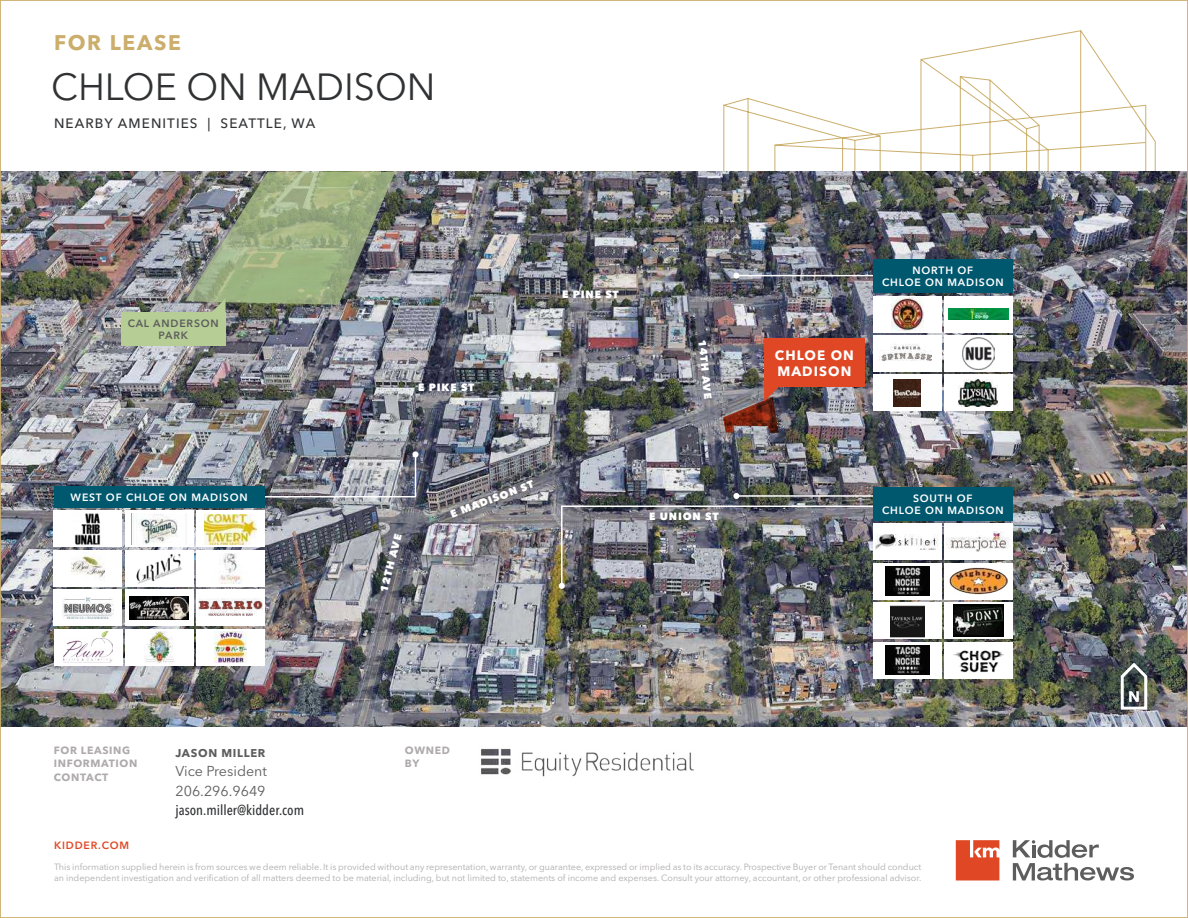
<style>
.page{position:relative;width:1188px;height:918px;background:#fff}
.page>*{position:absolute;margin:0;border:0;box-sizing:border-box;transform-origin:0 0}
.Property_Name_-_Char{font:37.5px "Avenir Next LT Pro";color:#313234}
.For_Lease___Sale__Af{font:700 21px "Avenir Next LT Pro";letter-spacing:.08em;color:#cbae6b}
.Contact_Info_-_Ash{font:14.25px "Avenir Next LT Pro";color:#5e5d5d}
.Contact_Info_-_Ash-2{font:500 condensed 14.25px "Avenir Next LT Pro";color:#313234}
.Property_Address_-_C{font:500 13.5px "Avenir Next LT Pro";letter-spacing:.08em;color:#313234}
.Subject_Property_Cal{font:700 13.5px/16.5px "Avenir Next LT Pro";letter-spacing:.08em;color:#fff}
.Contact_Info_-_Ash-3{font:700 11.25px "Avenir Next LT Pro";letter-spacing:.06em;color:#5e5d5d}
.Other_Callout_Text{font:600 10.5px/12px "Avenir Next LT Pro";letter-spacing:.08em;color:#fff;text-align:center}
.Street_Names_-_Aeria{font:800 10.5px "Avenir Next LT Pro";letter-spacing:.08em;color:#fff}
.Subhead_-_Level_1{font:700 10.5px/13.5px "Avenir Next LT Pro";letter-spacing:.06em;color:#afabac}
.Other_Callout_Text-2{font:600 10.5px/12px "Avenir Next LT Pro";letter-spacing:.08em;color:#5e5d5d;text-align:center}
.KM_URL{font:600 10.5px "Avenir Next LT Pro";letter-spacing:.08em;color:#e04825}
.t1{font:9px/10.8px "Avenir Next LT Pro";color:#afabac}
</style>
<div class="page">
<svg style="left:1013px;top:840px;width:121px;height:41px"></svg>
<svg style="left:956px;top:840px;width:43px;height:41px;background:#e35f40"></svg>
<svg style="left:723px;top:30px;width:433px;height:142px"></svg>
<img style="left:2px;top:172px;width:1184px;height:555px">
<img style="left:481px;top:748px;width:213px;height:29px">
<svg style="left:723px;top:387px;width:56px;height:46px;background:#815854"></svg>
<div style="left:764px;top:339px;width:101px;height:48px;background:#e04825"></div>
<svg style="left:1119px;top:660px;width:30px;height:51px"></svg>
<img style="left:185px;top:172px;width:210px;height:141px">
<div style="left:121px;top:312px;width:105px;height:33px;background:#b6ce95"></div>
<hr style="left:736px;top:275px;width:145px;height:1px;background:#fff">
<svg style="left:733px;top:273px;width:6px;height:6px"></svg>
<hr style="left:736px;top:495px;width:145px;height:2px;background:#fff">
<svg style="left:733px;top:493px;width:6px;height:6px"></svg>
<div style="left:873px;top:259px;width:139px;height:34px;background:#00586f"></div>
<div style="left:873px;top:296px;width:68px;height:36px;background:#fff"></div>
<img style="left:891px;top:298px;width:32px;height:32px">
<div style="left:944px;top:296px;width:68px;height:36px;background:#fff"></div>
<img style="left:948px;top:309px;width:61px;height:10px">
<div style="left:873px;top:335px;width:68px;height:37px;background:#fff"></div>
<img style="left:879px;top:344px;width:53px;height:17px">
<div style="left:944px;top:335px;width:68px;height:37px;background:#fff"></div>
<img style="left:963px;top:338px;width:31px;height:31px">
<div style="left:873px;top:375px;width:68px;height:36px;background:#fff"></div>
<img style="left:894px;top:379px;width:27px;height:27px">
<div style="left:944px;top:375px;width:68px;height:36px;background:#fff"></div>
<img style="left:959px;top:380px;width:39px;height:26px">
<img style="left:260px;top:451px;width:158px;height:47px">
<img style="left:559px;top:505px;width:324px;height:84px">
<div style="left:54px;top:486px;width:210px;height:22px;background:#00586f"></div>
<div style="left:54px;top:511px;width:68px;height:36px;background:#fff"></div>
<img style="left:74px;top:513px;width:27px;height:32px">
<div style="left:125px;top:511px;width:68px;height:36px;background:#fff"></div>
<img style="left:133px;top:514px;width:45px;height:30px">
<div style="left:54px;top:550px;width:68px;height:37px;background:#fff"></div>
<img style="left:71px;top:552px;width:34px;height:26px">
<div style="left:125px;top:550px;width:68px;height:37px;background:#fff"></div>
<img style="left:136px;top:554px;width:46px;height:30px">
<div style="left:196px;top:511px;width:68px;height:36px;background:#fff"></div>
<img style="left:204px;top:515px;width:53px;height:29px">
<div style="left:196px;top:550px;width:68px;height:37px;background:#fff"></div>
<img style="left:219px;top:554px;width:23px;height:29px">
<div style="left:54px;top:590px;width:68px;height:36px;background:#fff"></div>
<img style="left:63px;top:597px;width:50px;height:22px">
<div style="left:125px;top:590px;width:68px;height:36px;background:#fff"></div>
<img style="left:130px;top:596px;width:59px;height:23px">
<div style="left:196px;top:590px;width:68px;height:36px;background:#fff"></div>
<img style="left:199px;top:598px;width:63px;height:18px">
<div style="left:873px;top:487px;width:139px;height:34px;background:#00586f"></div>
<div style="left:873px;top:524px;width:68px;height:36px;background:#fff"></div>
<img style="left:876px;top:535px;width:62px;height:14px">
<div style="left:944px;top:524px;width:68px;height:36px;background:#fff"></div>
<img style="left:947px;top:532px;width:63px;height:20px">
<div style="left:873px;top:563px;width:68px;height:36px;background:#fff"></div>
<img style="left:885px;top:567px;width:44px;height:29px">
<div style="left:944px;top:563px;width:68px;height:36px;background:#fff"></div>
<img style="left:950px;top:567px;width:58px;height:28px">
<div style="left:873px;top:603px;width:68px;height:36px;background:#fff"></div>
<img style="left:890px;top:605px;width:34px;height:33px">
<div style="left:944px;top:603px;width:68px;height:36px;background:#fff"></div>
<img style="left:953px;top:605px;width:51px;height:32px">
<div style="left:873px;top:642px;width:68px;height:36px;background:#fff"></div>
<img style="left:885px;top:646px;width:44px;height:29px">
<img style="left:944px;top:642px;width:68px;height:36px">
<div style="left:54px;top:629px;width:68px;height:36px;background:#fff"></div>
<img style="left:64px;top:631px;width:48px;height:32px">
<div style="left:125px;top:629px;width:68px;height:36px;background:#fff"></div>
<img style="left:144px;top:632px;width:30px;height:32px">
<div style="left:197px;top:629px;width:68px;height:36px;background:#fff"></div>
<img style="left:215px;top:632px;width:32px;height:31px">
<p class="For_Lease___Sale__Af" style="left:54px;top:30px;width:128px">FOR LEASE</p>
<p class="Property_Name_-_Char" style="left:51px;top:64px;width:386px">CHLOE ON MADISON</p>
<p class="Property_Address_-_C" style="left:54px;top:115px;width:263px">NEARBY AMENITIES | SEATTLE, WA</p>
<p class="Other_Callout_Text-2" style="left:128px;top:317px;width:93px">CAL ANDERSON<br>PARK</p>
<p class="Street_Names_-_Aeria" style="left:418px;top:380px;width:58px">E PIKE ST</p>
<p class="Street_Names_-_Aeria" style="left:562px;top:288px;width:58px">E PINE ST</p>
<p class="Street_Names_-_Aeria" style="left:709px;top:339px;width:61px;rotate:85deg">14TH AVE</p>
<p class="Subject_Property_Cal" style="left:775px;top:346px;width:81px">CHLOE ON<br>MADISON</p>
<p class="Other_Callout_Text" style="left:882px;top:264px;width:123px">NORTH OF<br>CHLOE ON MADISON</p>
<p class="Street_Names_-_Aeria" style="left:449px;top:509px;width:90px;rotate:-21deg">E MADISON ST</p>
<p class="Other_Callout_Text" style="left:71px;top:491px;width:178px">WEST OF CHLOE ON MADISON</p>
<p class="Other_Callout_Text" style="left:882px;top:492px;width:123px">SOUTH OF<br>CHLOE ON MADISON</p>
<p class="Street_Names_-_Aeria" style="left:649px;top:510px;width:71px">E UNION ST</p>
<p class="Street_Names_-_Aeria" style="left:377px;top:590px;width:61px;rotate:-75deg">12TH AVE</p>
<p class="Subhead_-_Level_1" style="left:54px;top:743px;width:85px">FOR LEASING<br>INFORMATION<br>CONTACT</p>
<p class="Subhead_-_Level_1" style="left:405px;top:743px;width:47px">OWNED<br>BY</p>
<p class="Contact_Info_-_Ash-3" style="left:176px;top:746px;width:91px">JASON MILLER</p>
<p class="Contact_Info_-_Ash" style="left:176px;top:763px;width:93px">Vice President</p>
<p class="Contact_Info_-_Ash" style="left:176px;top:782px;width:92px">206.296.9649</p>
<p class="Contact_Info_-_Ash-2" style="left:176px;top:801px;width:130px">jason.miller@kidder.com</p>
<p class="KM_URL" style="left:54px;top:839px;width:77px">KIDDER.COM</p>
<p class="t1" style="left:54px;top:861px;width:869px">This information supplied herein is from sources we deem reliable. It is provided without any representation, warranty, or guarantee, expressed or implied as to its accuracy. Prospective Buyer or Tenant should conduct an independent investigation and verification of all matters deemed to be material, including, but not limited to, statements of income and expenses. Consult your attorney, accountant, or other professional advisor.</p>
</div>
